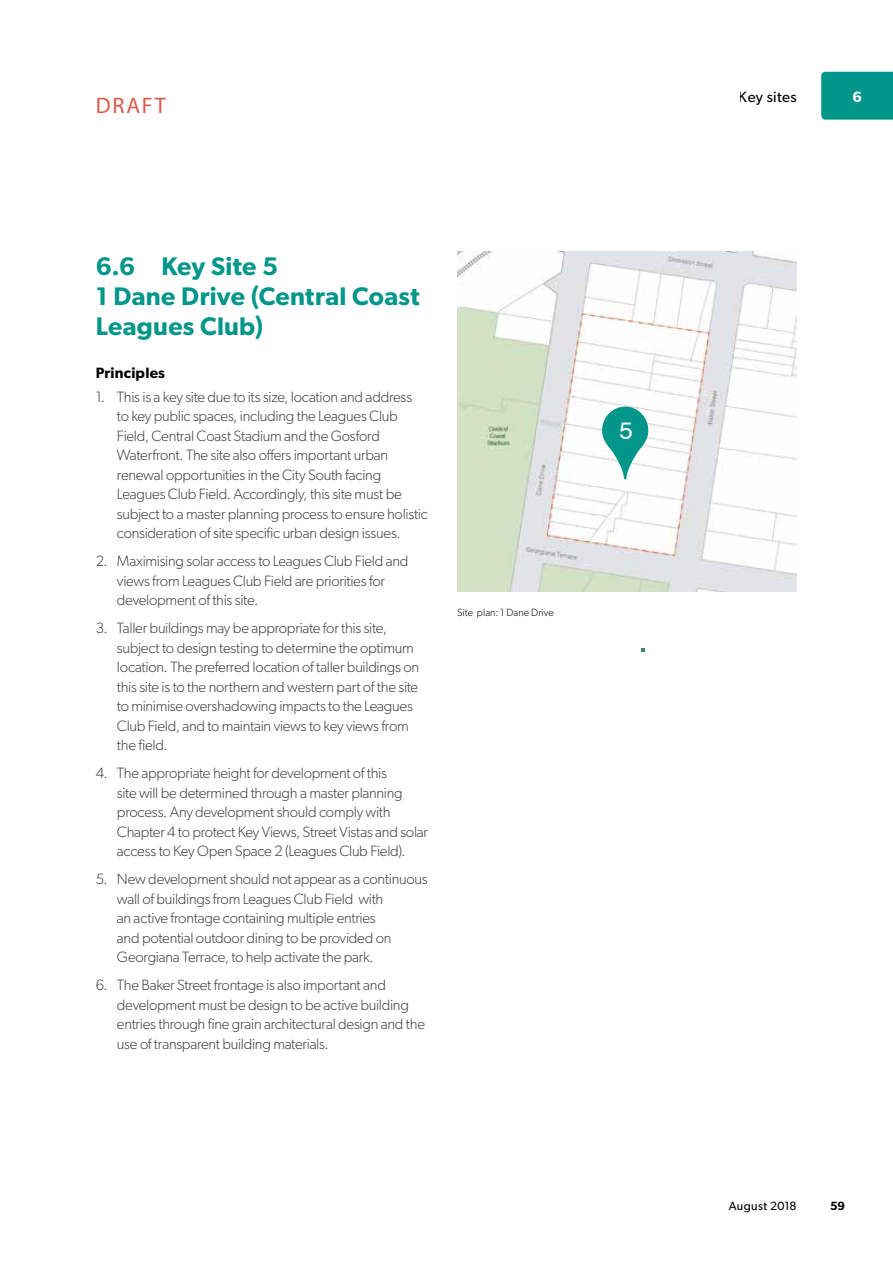
<style>
.page{position:relative;width:893px;height:1263px;background:#fff}
.page>*{position:absolute;margin:0;border:0;box-sizing:border-box;transform-origin:0 0}
.t1{font:600 25.5px/30px "Gibson";letter-spacing:.015em;color:#009689}
.t2{font:24.45px "Swiss 721 BT";color:#fff}
.t3{font:22.5px "Myriad Pro";letter-spacing:.085em;color:#dd5949}
.t4{font:300 15px/19.5px "Gibson";letter-spacing:-.02em;color:#414042}
.t5{font:600 15px "Gibson";letter-spacing:.015em;color:#000}
.t6{font:15px "Gibson";letter-spacing:.02em;color:#000}
.t7{font:600 15px "Gibson";color:#fff}
.t8{font:12px "Gibson";letter-spacing:.03em;color:#000}
.t9{font:600 12px "Gibson";color:#000}
.t10{font:300 10.5px "Gibson";letter-spacing:.005em;color:#000}
</style>
<div class="page">
<img style="left:457px;top:252px;width:339px;height:340px">
<svg style="left:602px;top:407px;width:46px;height:72px"></svg>
<div style="left:602px;top:407px;width:46px;height:45px;background:#009689;border-radius:50%"></div>
<div style="left:821px;top:72px;width:72px;height:48px;background:#009689"></div>
<h3 class="t3" style="left:96px;top:91px;width:72px">DRAFT</h3>
<h1 class="t1" style="left:96px;top:251px;width:326px">6.6 Key Site 5<br>1 Dane Drive (Central Coast<br>Leagues Club)</h1>
<p class="t5" style="left:96px;top:364px;width:71px">Principles</p>
<p class="t4" style="left:117px;top:387px;width:312px;text-indent:-21px">1. This is a key site due to its size, location and address to key public spaces, including the Leagues Club Field, Central Coast Stadium and the Gosford Waterfront. The site also offers important urban renewal opportunities in the City South facing Leagues Club Field. Accordingly, this site must be subject to a master planning process to ensure holistic consideration of site specific urban design issues.</p>
<p class="t4" style="left:117px;top:551px;width:293px;text-indent:-21px">2. Maximising solar access to Leagues Club Field and views from Leagues Club Field are priorities for development of this site.</p>
<p class="t4" style="left:117px;top:618px;width:304px;text-indent:-21px">3. Taller buildings may be appropriate for this site, subject to design testing to determine the optimum location. The preferred location of taller buildings on this site is to the northern and western part of the site to minimise overshadowing impacts to the Leagues Club Field, and to maintain views to key views from the field.</p>
<p class="t4" style="left:117px;top:763px;width:313px;text-indent:-21px">4. The appropriate height for development of this<br>site will be determined through a master planning process. Any development should comply with Chapter 4 to protect Key Views, Street Vistas and solar access to Key Open Space 2 (Leagues Club Field).</p>
<p class="t4" style="left:117px;top:869px;width:312px;text-indent:-21px">5. New development should not appear as a continuous wall of buildings from Leagues Club Field with<br>an active frontage containing multiple entries<br>and potential outdoor dining to be provided on Georgiana Terrace, to help activate the park.</p>
<p class="t4" style="left:117px;top:975px;width:310px;text-indent:-21px">6. The Baker Street frontage is also important and development must be design to be active building entries through fine grain architectural design and the use of transparent building materials.</p>
<p class="t10" style="left:457px;top:606px;width:98px">Site plan: 1 Dane Drive</p>
<h2 class="t2" style="left:619px;top:415px;width:15px">5</h2>
<p class="t6" style="left:739px;top:87px;width:59px">Key sites</p>
<p class="t7" style="left:852px;top:88px;width:11px">6</p>
<p class="t8" style="left:729px;top:1198px;width:69px">August 2018</p>
<p class="t9" style="left:830px;top:1198px;width:16px">59</p>
</div>
